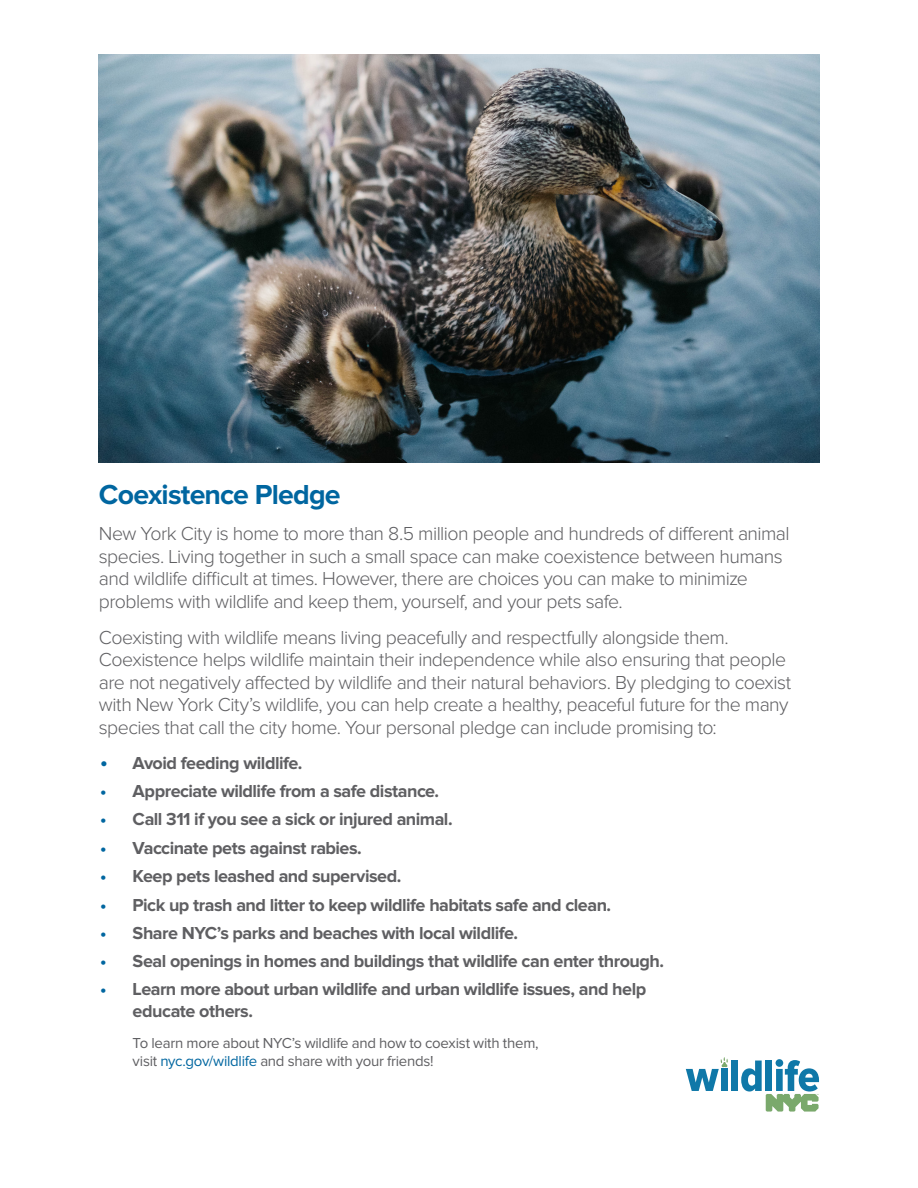
<style>
.page{position:relative;width:918px;height:1188px;background:#fff}
.page>*{position:absolute;margin:0;border:0;box-sizing:border-box;transform-origin:0 0}
.t1{font:700 28.5px "Proxima Nova";letter-spacing:-.03em;color:#0066a0}
.t2{font:300 19.5px/22.5px "Proxima Nova";letter-spacing:-.03em;color:#5f5f62}
.t3{font:700 18px/21.6px "Proxima Nova";letter-spacing:-.03em;color:#5f5f62}
.t4{font:15px/18px "Proxima Nova";letter-spacing:-.02em;color:#5f5f62}
.s1{font-family:"Akkurat";color:#0066a0}
.s2{color:#0066a0}
</style>
<div class="page">
<img style="left:99px;top:54px;width:720px;height:408px">
<div style="left:732px;top:1061px;width:6px;height:30px;background:#0f78a8"></div>
<svg style="left:741px;top:1059px;width:78px;height:53px"></svg>
<svg style="left:686px;top:1057px;width:42px;height:34px"></svg>
<p class="t1" style="left:99px;top:482px;width:243px">Coexistence Pledge</p>
<p class="t2" style="left:99px;top:523px;width:692px">New York City is home to more than 8.5 million people and hundreds of different animal species. Living together in such a small space can make coexistence between humans and wildlife difficult at times. However, there are choices you can make to minimize problems with wildlife and keep them, yourself, and your pets safe.</p>
<p class="t2" style="left:99px;top:627px;width:694px">Coexisting with wildlife means living peacefully and respectfully alongside them.<br>Coexistence helps wildlife maintain their independence while also ensuring that people are not negatively affected by wildlife and their natural behaviors. By pledging to coexist with New York City’s wildlife, you can help create a healthy, peaceful future for the many species that call the city home. Your personal pledge can include promising to:</p>
<p class="t3" style="left:100px;top:753px;width:204px"><span class="s1">•</span> Avoid feeding wildlife.</p>
<p class="t3" style="left:100px;top:781px;width:340px"><span class="s2">•</span> Appreciate wildlife from a safe distance.</p>
<p class="t3" style="left:100px;top:809px;width:354px"><span class="s2">•</span> Call 311 if you see a sick or injured animal.</p>
<p class="t3" style="left:100px;top:838px;width:263px"><span class="s2">•</span> Vaccinate pets against rabies.</p>
<p class="t3" style="left:100px;top:866px;width:303px"><span class="s2">•</span> Keep pets leashed and supervised.</p>
<p class="t3" style="left:100px;top:895px;width:513px"><span class="s2">•</span> Pick up trash and litter to keep wildlife habitats safe and clean.</p>
<p class="t3" style="left:100px;top:923px;width:419px"><span class="s2">•</span> Share NYC’s parks and beaches with local wildlife.</p>
<p class="t3" style="left:100px;top:951px;width:565px"><span class="s2">•</span> Seal openings in homes and buildings that wildlife can enter through.</p>
<p class="t3" style="left:133px;top:979px;width:515px;text-indent:-32px"><span class="s2">•</span> Learn more about urban wildlife and urban wildlife issues, and help educate others.</p>
<p class="t4" style="left:133px;top:1035px;width:408px">To learn more about NYC’s wildlife and how to coexist with them, visit <span class="s2">nyc.gov/wildlife</span> and share with your friends!</p>
</div>
